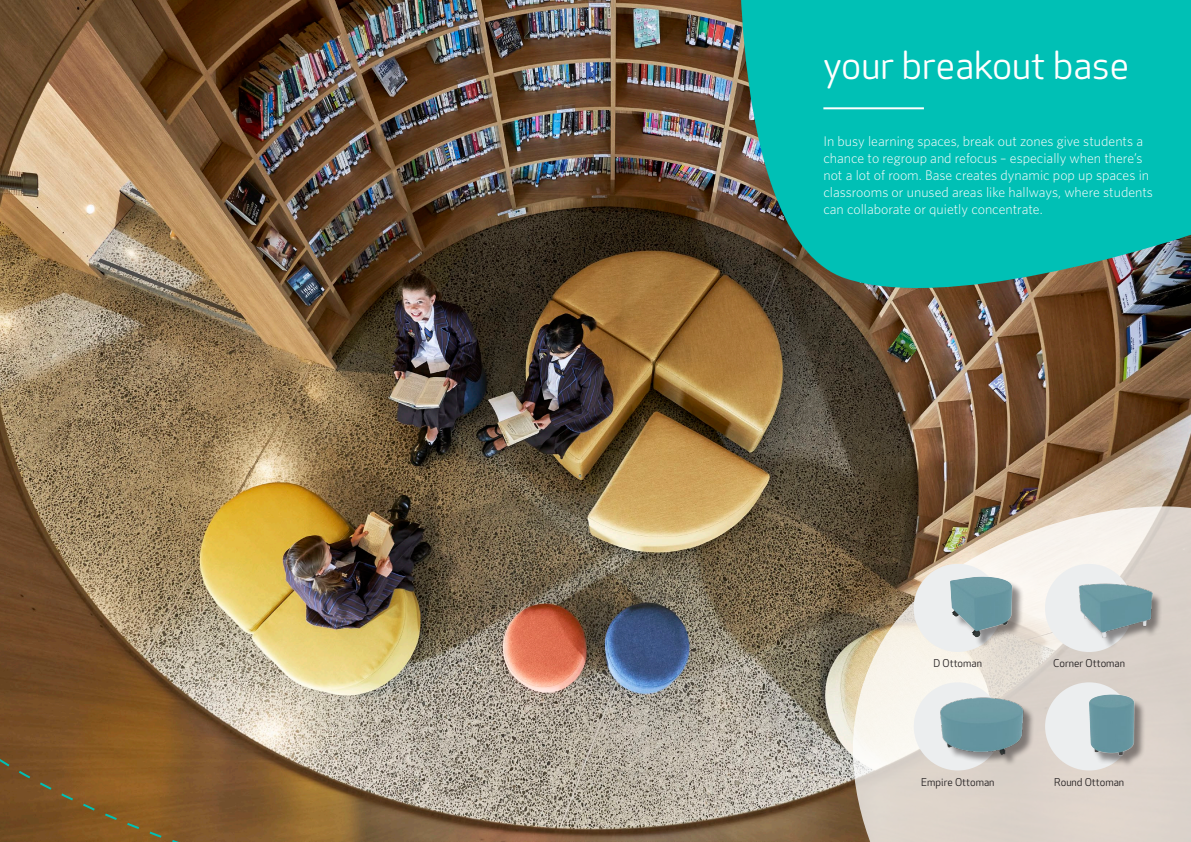
<style>
.page{position:relative;width:1191px;height:842px;background:#fff}
.page>*{position:absolute;margin:0;border:0;box-sizing:border-box;transform-origin:0 0}
.SUBHEADING_2{font:38px "Apex Rounded";color:#fff}
.t1{font:300 14px/16.8px "Whitney";color:#fff}
.SUBHEADING_2-2{font:10.6px "Apex Rounded";color:#231f20}
</style>
<div class="page">
<img style="left:0;top:0;width:1191px;height:842px">
<img style="left:0;top:366px;width:441px;height:476px">
<svg style="left:726px;top:0;width:465px;height:313px;fill:#00c0b5"></svg>
<hr style="left:823px;top:107px;width:101px;height:2px;background:#fff">
<img style="left:761px;top:382px;width:430px;height:460px">
<div style="left:913px;top:682px;width:89px;height:88px;background:#eceeef;border-radius:50%"></div>
<div style="left:1045px;top:682px;width:88px;height:88px;background:#eceeef;border-radius:50%"></div>
<div style="left:913px;top:564px;width:88px;height:88px;background:#eceeef;border-radius:50%"></div>
<div style="left:1045px;top:564px;width:88px;height:88px;background:#eceeef;border-radius:50%"></div>
<div style="left:952px;top:578px;width:72px;height:71px;background:#231f20;opacity:.5"></div>
<img style="left:950px;top:574px;width:63px;height:65px">
<div style="left:943px;top:699px;width:91px;height:67px;background:#231f20;opacity:.5"></div>
<img style="left:940px;top:695px;width:84px;height:63px">
<div style="left:1091px;top:697px;width:55px;height:70px;background:#231f20;opacity:.5"></div>
<img style="left:1089px;top:691px;width:49px;height:71px">
<div style="left:1081px;top:586px;width:82px;height:63px;background:#231f20;opacity:.5"></div>
<img style="left:1078px;top:584px;width:74px;height:54px">
<p class="SUBHEADING_2" style="left:823px;top:44px;width:307px">your breakout base</p>
<p class="t1" style="left:823px;top:133px;width:331px">In busy learning spaces, break out zones give students a chance to regroup and refocus – especially when there’s not a lot of room. Base creates dynamic pop up spaces in classrooms or unused areas like hallways, where students can collaborate or quietly concentrate.</p>
<p class="SUBHEADING_2-2" style="left:933px;top:658px;width:50px">D Ottoman</p>
<p class="SUBHEADING_2-2" style="left:1053px;top:658px;width:73px">Corner Ottoman</p>
<p class="SUBHEADING_2-2" style="left:921px;top:776px;width:75px">Empire Ottoman</p>
<p class="SUBHEADING_2-2" style="left:1054px;top:776px;width:71px">Round Ottoman</p>
</div>
